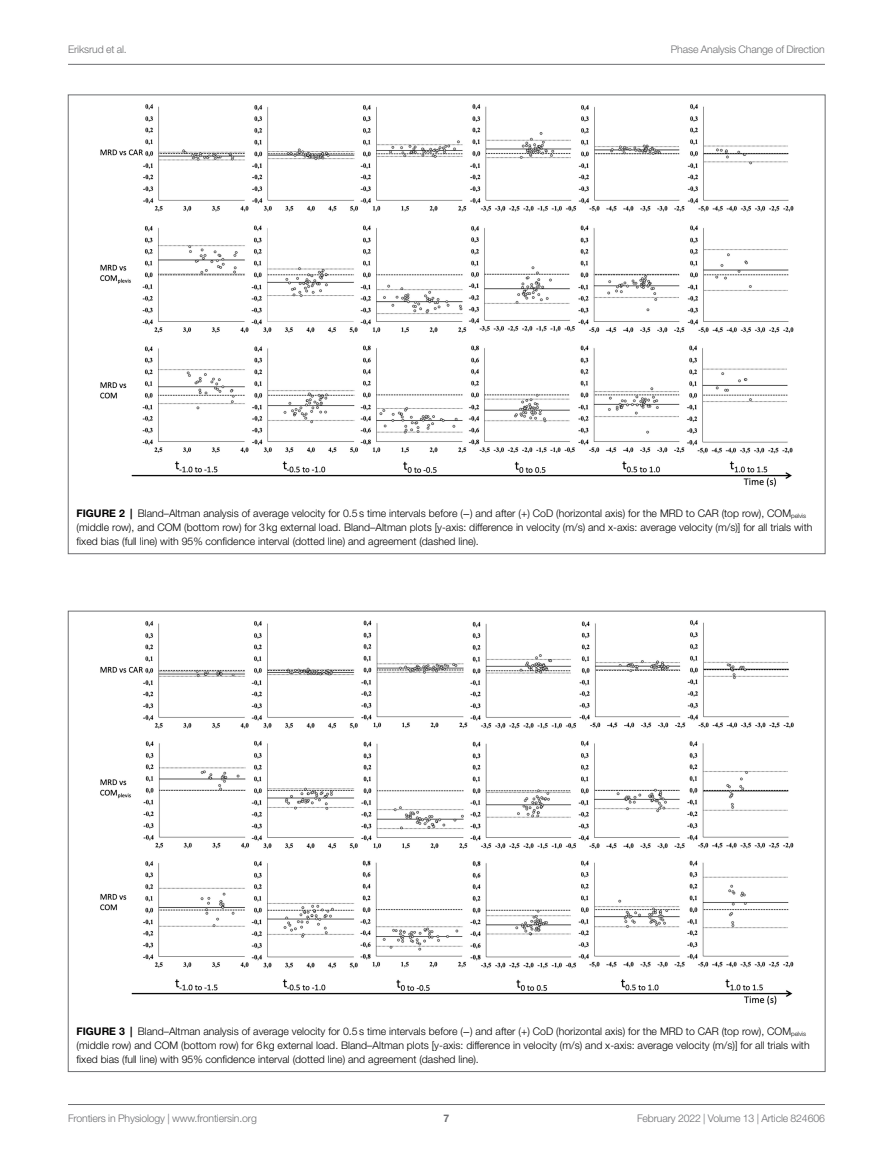
<style>
.page{position:relative;width:893px;height:1170px;background:#fff}
.page>*{position:absolute;margin:0;border:0;box-sizing:border-box;transform-origin:0 0}
.FIG_LEG{font:300 10.5px/14.2px "Helvetica Neue LT Std";color:#000}
.t1{font:300 10.5px "Helvetica Neue LT Std";letter-spacing:-.015em;color:#6d6e71}
.t2{font:700 10.5px "Helvetica Neue LT Std";color:#6d6e71}
.s1{font-weight:700}
.s2{font-family:"STIX General";font-weight:400}
</style>
<div class="page">
<hr style="left:68px;top:64px;width:757px;height:1px;background:#6d6e71">
<hr style="left:68px;top:1104px;width:757px;height:1px;background:#6d6e71">
<img style="left:100px;top:104px;width:694px;height:383px">
<img style="left:100px;top:620px;width:694px;height:385px">
<p class="t1" style="left:68px;top:42px;width:60px">Eriksrud et al.</p>
<p class="t1" style="left:671px;top:42px;width:156px">Phase Analysis Change of Direction</p>
<p class="FIG_LEG" style="left:77px;top:505px;width:737px"><span class="s1">FIGURE 2 |</span> Bland–Altman analysis of average velocity for 0.5s time intervals before (<span class="s2">−</span>) and after (+) CoD (horizontal axis) for the MRD to CAR (top row), COM<sub>pelvis </sub>(middle row), and COM (bottom row) for 3kg external load. Bland–Altman plots [y-axis: difference in velocity (m/s) and x-axis: average velocity (m/s)] for all trials with fixed bias (full line) with 95% confidence interval (dotted line) and agreement (dashed line).</p>
<p class="FIG_LEG" style="left:77px;top:1023px;width:734px"><span class="s1">FIGURE 3 |</span> Bland–Altman analysis of average velocity for 0.5s time intervals before (<span class="s2">−</span>) and after (+) CoD (horizontal axis) for the MRD to CAR (top row), COM<sub>pelvis </sub>(middle row) and COM (bottom row) for 6kg external load. Bland–Altman plots [y-axis: difference in velocity (m/s) and x-axis: average velocity (m/s)] for all trials with fixed bias (full line) with 95% confidence interval (dotted line) and agreement (dashed line).</p>
<p class="t1" style="left:68px;top:1111px;width:190px">Frontiers in Physiology | www.frontiersin.org</p>
<p class="t2" style="left:444px;top:1111px;width:7px">7</p>
<p class="t1" style="left:637px;top:1111px;width:189px">February 2022 | Volume 13 | Article 824606</p>
</div>
